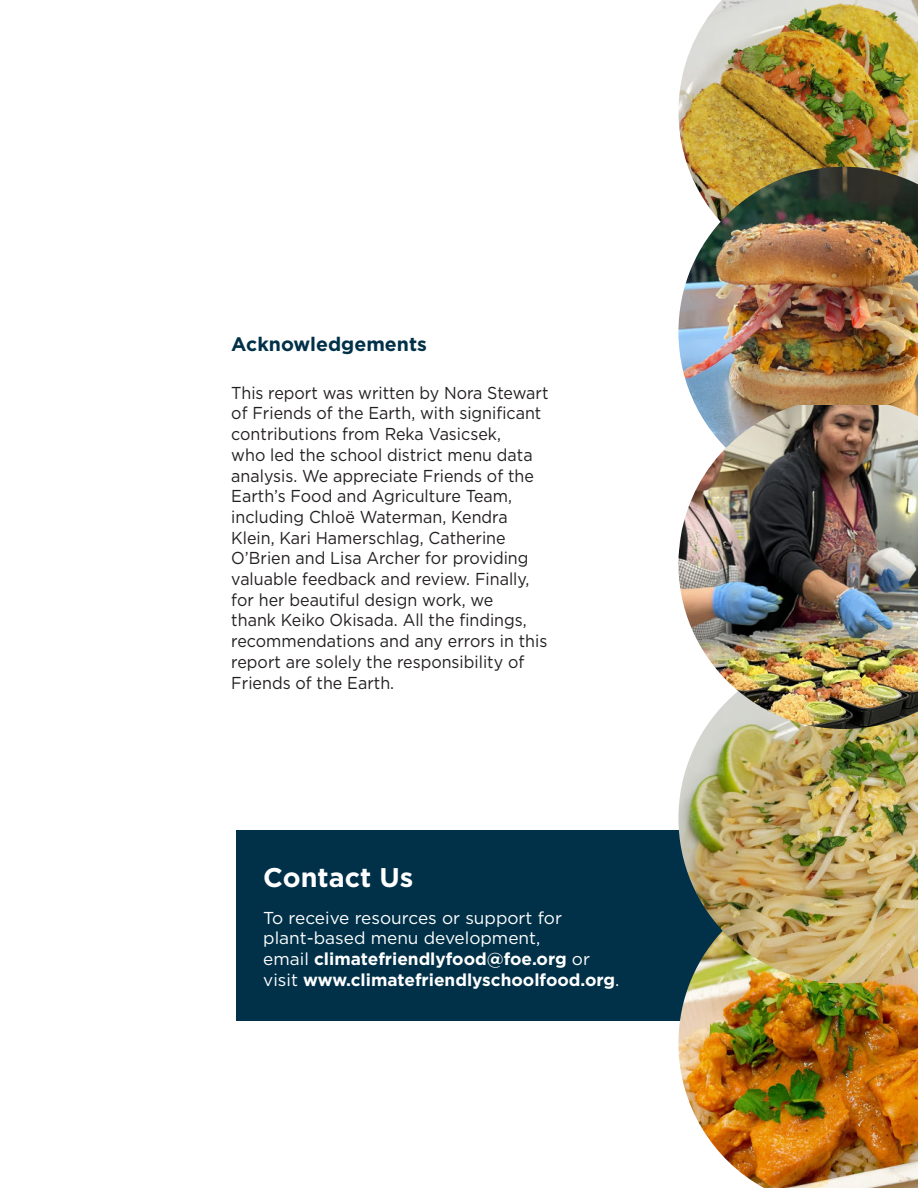
<style>
.page{position:relative;width:918px;height:1188px;background:#fff}
.page>*{position:absolute;margin:0;border:0;box-sizing:border-box;transform-origin:0 0}
.t1{font:700 27px "Gotham";color:#fff}
.t2{font:700 19.5px "Gotham";color:#003149}
.t3{font:17.25px/20.7px "Gotham";color:#231f20;scale:.93 1}
.t4{font:17.25px/20.7px "Gotham";color:#fff}
.s1{font-weight:700}
</style>
<div class="page">
<div style="left:236px;top:831px;width:682px;height:190px;background:#003149"></div>
<img style="left:678px;top:984px;width:240px;height:204px">
<img style="left:678px;top:0;width:240px;height:167px">
<img style="left:678px;top:167px;width:240px;height:238px">
<img style="left:678px;top:729px;width:240px;height:255px">
<img style="left:678px;top:405px;width:240px;height:324px">
<p class="t2" style="left:231px;top:335px;width:197px">Acknowledgements</p>
<p class="t3" style="left:231px;top:383px;width:343px">This report was written by Nora Stewart of Friends of the Earth, with significant contributions from Reka Vasicsek,<br>who led the school district menu data analysis. We appreciate Friends of the Earth’s Food and Agriculture Team, including Chloë Waterman, Kendra Klein, Kari Hamerschlag, Catherine O’Brien and Lisa Archer for providing valuable feedback and review. Finally, for her beautiful design work, we<br>thank Keiko Okisada. All the findings, recommendations and any errors in this report are solely the responsibility of Friends of the Earth.</p>
<h1 class="t1" style="left:263px;top:865px;width:152px">Contact Us</h1>
<p class="t4" style="left:263px;top:908px;width:358px">To receive resources or support for plant-based menu development,<br>email <span class="s1">climatefriendlyfood@foe.org</span> or visit <span class="s1">www.climatefriendlyschoolfood.org</span>.</p>
</div>
